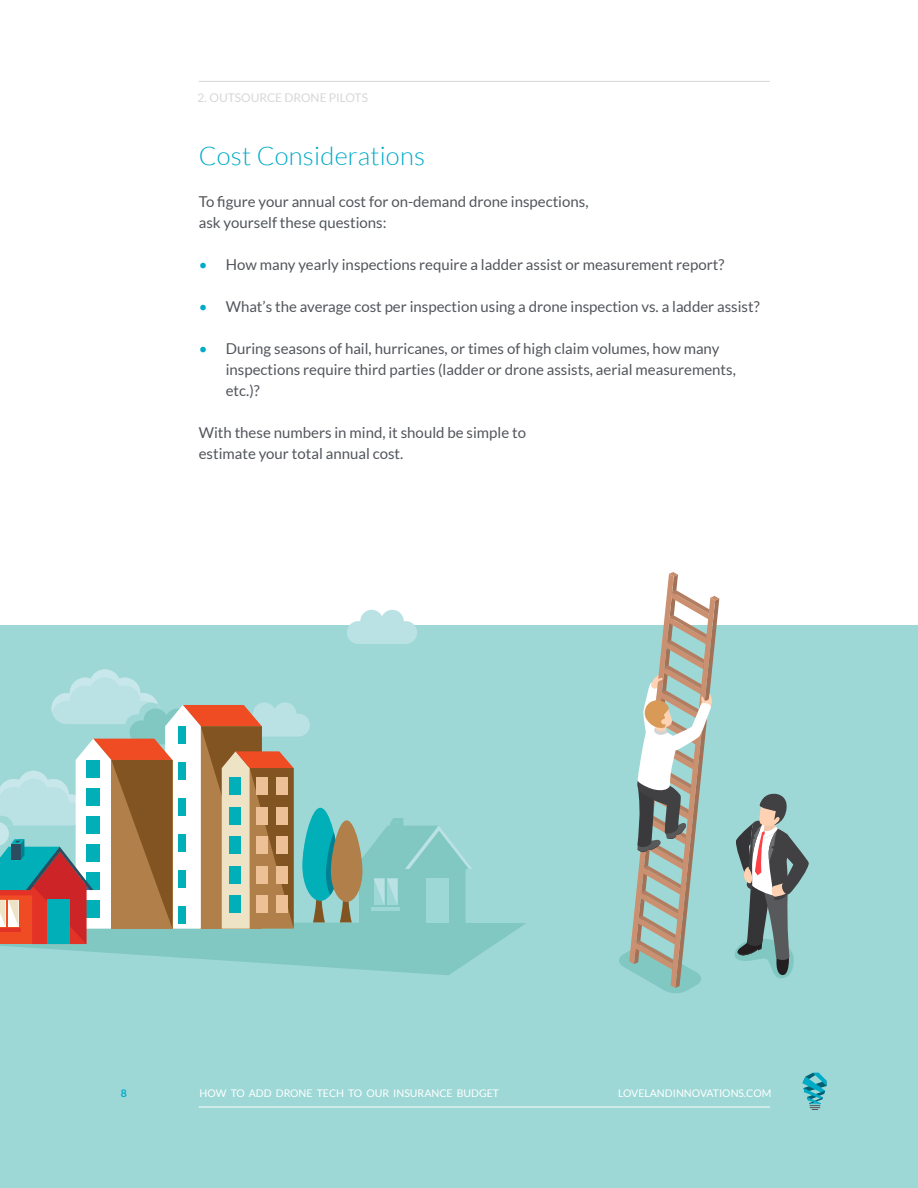
<style>
.page{position:relative;width:918px;height:1188px;background:#fff}
.page>*{position:absolute;margin:0;border:0;box-sizing:border-box;transform-origin:0 0}
.t1{font:300 25.5px "Lato";letter-spacing:.01em;color:#00abc8}
.t2{font:15px/21px "Lato";color:#52555b}
.t3{font:12px "Lato";color:#d6d7d6}
.t4{font:10.5px "Lato";color:#fff}
.t5{font:700 10.5px "Lato";color:#00abc8}
.s1{color:#00abc8}
</style>
<div class="page">
<div style="left:0;top:625px;width:918px;height:563px;background:#9ed8d6"></div>
<svg style="left:619px;top:572px;width:100px;height:421px"></svg>
<svg style="left:735px;top:793px;width:74px;height:186px"></svg>
<svg style="left:347px;top:610px;width:70px;height:34px"></svg>
<svg style="left:0;top:669px;width:526px;height:306px"></svg>
<hr style="left:199px;top:81px;width:571px;height:1px;background:#d6d7d6">
<svg style="left:802px;top:1073px;width:25px;height:37px"></svg>
<hr style="left:199px;top:1107px;width:571px;height:1px;background:#fff">
<p class="t3" style="left:198px;top:91px;width:172px">2. OUTSOURCE DRONE PILOTS</p>
<h1 class="t1" style="left:199px;top:142px;width:228px">Cost Considerations</h1>
<p class="t2" style="left:199px;top:191px;width:391px">To figure your annual cost for on-demand drone inspections, ask yourself these questions:</p>
<p class="t2" style="left:199px;top:254px;width:527px"><span class="s1">•</span> How many yearly inspections require a ladder assist or measurement report?</p>
<p class="t2" style="left:199px;top:296px;width:562px"><span class="s1">•</span> What’s the average cost per inspection using a drone inspection vs. a ladder assist?</p>
<p class="t2" style="left:226px;top:338px;width:512px;text-indent:-27px"><span class="s1">•</span> During seasons of hail, hurricanes, or times of high claim volumes, how many inspections require third parties (ladder or drone assists, aerial measurements, etc.)?</p>
<p class="t2" style="left:199px;top:422px;width:329px">With these numbers in mind, it should be simple to estimate your total annual cost.</p>
<p class="t5" style="left:121px;top:1088px;width:8px">8</p>
<p class="t4" style="left:200px;top:1088px;width:301px">HOW TO ADD DRONE TECH TO OUR INSURANCE BUDGET</p>
<p class="t4" style="left:618px;top:1088px;width:155px">LOVELANDINNOVATIONS.COM</p>
</div>
